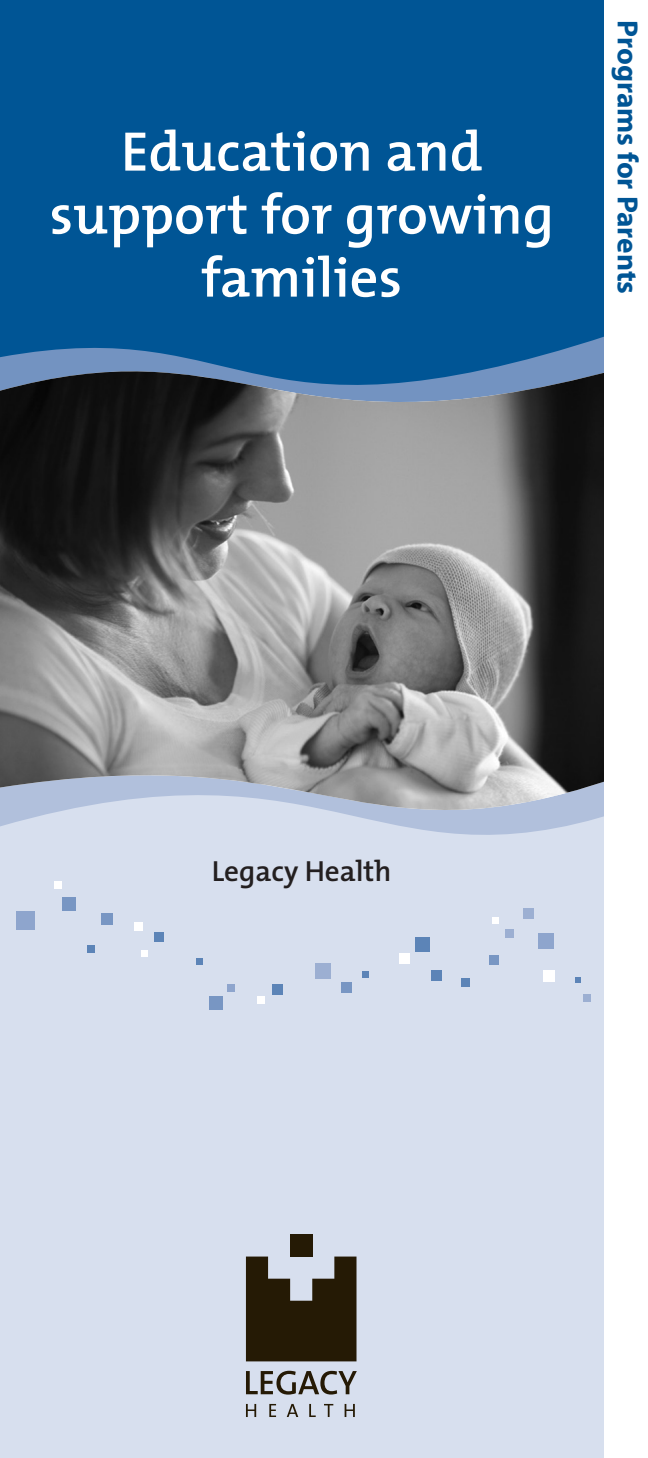
<style>
.page{position:relative;width:648px;height:1458px;background:#fff}
.page>*{position:absolute;margin:0;border:0;box-sizing:border-box;transform-origin:0 0}
.Consumer_BRO__4x9{font:600 56.25px/63px "The Mix";color:#fff;text-align:center}
.side_tab{font:700 29.25px "Myriad Pro";color:#005595}
.Consumer_BRO__4x9-2{font:600 29.25px "The Mix";color:#231f20}
</style>
<div class="page">
<div style="left:0;top:703px;width:648px;height:755px;background:#d7dfee"></div>
<div style="left:0;top:0;width:648px;height:454px;background:#005595"></div>
<svg style="left:0;top:336px;width:604px;height:499px"></svg>
<img style="left:0;top:368px;width:604px;height:444px">
<div style="left:604px;top:0;width:44px;height:1458px;background:#fff"></div>
<svg style="left:246px;top:1257px;width:111px;height:104px"></svg>
<div style="left:290px;top:1234px;width:22px;height:23px;background:#251a05"></div>
<svg style="left:246px;top:1404px;width:10px;height:13px"></svg>
<svg style="left:269px;top:1404px;width:7px;height:13px"></svg>
<svg style="left:287px;top:1404px;width:11px;height:13px"></svg>
<svg style="left:309px;top:1404px;width:7px;height:13px"></svg>
<svg style="left:324px;top:1404px;width:9px;height:13px"></svg>
<svg style="left:345px;top:1404px;width:10px;height:13px"></svg>
<svg style="left:246px;top:1371px;width:111px;height:24px"></svg>
<svg style="left:492px;top:918px;width:6px;height:6px"></svg>
<div style="left:505px;top:930px;width:9px;height:8px;background:#9cafd2"></div>
<svg style="left:575px;top:978px;width:5px;height:5px"></svg>
<div style="left:584px;top:994px;width:7px;height:8px;background:#9cafd2"></div>
<div style="left:461px;top:979px;width:9px;height:8px;background:#5c84b7"></div>
<div style="left:489px;top:956px;width:10px;height:9px;background:#7896c3"></div>
<div style="left:538px;top:933px;width:16px;height:15px;background:#8ea5cd"></div>
<div style="left:544px;top:970px;width:11px;height:11px;background:#fff"></div>
<div style="left:432px;top:970px;width:10px;height:10px;background:#5c84b7"></div>
<div style="left:196px;top:958px;width:6px;height:7px;background:#5c84b7"></div>
<div style="left:415px;top:937px;width:14px;height:15px;background:#5c84b7"></div>
<div style="left:399px;top:953px;width:10px;height:10px;background:#fff"></div>
<div style="left:362px;top:972px;width:7px;height:6px;background:#5c84b7"></div>
<div style="left:272px;top:985px;width:10px;height:10px;background:#5c84b7"></div>
<div style="left:257px;top:996px;width:8px;height:8px;background:#fff"></div>
<div style="left:209px;top:997px;width:13px;height:13px;background:#7896c3"></div>
<div style="left:227px;top:984px;width:8px;height:8px;background:#8ea5cd"></div>
<div style="left:315px;top:963px;width:15px;height:16px;background:#9cafd2"></div>
<div style="left:341px;top:982px;width:11px;height:11px;background:#7896c3"></div>
<div style="left:16px;top:912px;width:19px;height:18px;background:#8ea5cd"></div>
<div style="left:63px;top:897px;width:13px;height:13px;background:#7896c3"></div>
<div style="left:54px;top:882px;width:8px;height:7px;background:#fff"></div>
<div style="left:154px;top:932px;width:10px;height:9px;background:#5c84b7"></div>
<svg style="left:142px;top:950px;width:6px;height:6px"></svg>
<div style="left:102px;top:913px;width:11px;height:11px;background:#7896c3"></div>
<div style="left:87px;top:945px;width:8px;height:8px;background:#5c84b7"></div>
<div style="left:135px;top:923px;width:8px;height:8px;background:#fff"></div>
<div style="left:524px;top:908px;width:10px;height:11px;background:#9cafd2"></div>
<p class="Consumer_BRO__4x9" style="left:49px;top:121px;width:506px">Education and support for growing families</p>
<p class="side_tab" style="left:647px;top:20px;width:275px;rotate:90deg">Programs for Parents</p>
<p class="Consumer_BRO__4x9-2" style="left:212px;top:853px;width:181px">Legacy Health</p>
</div>
